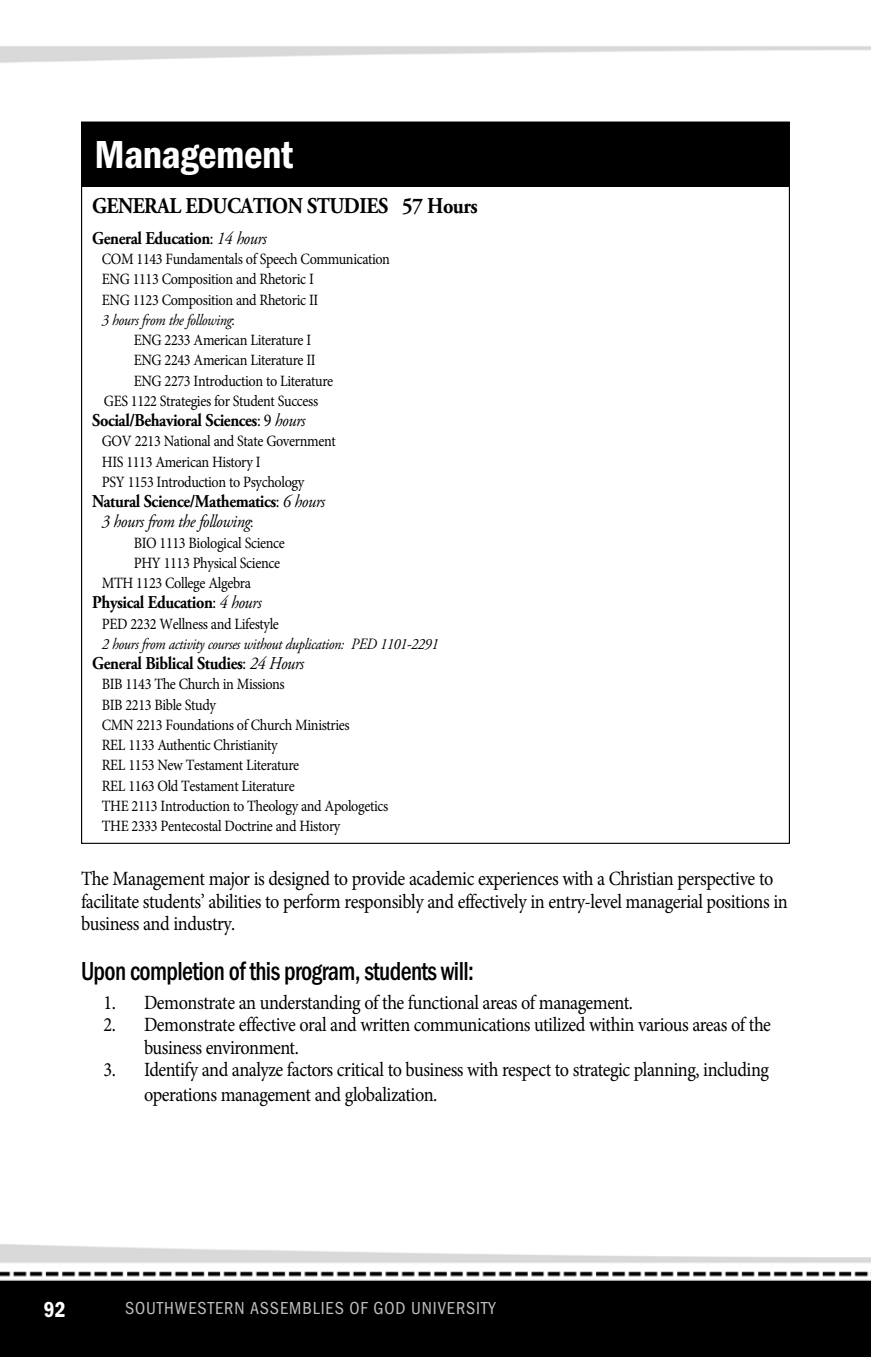
<style>
.page{position:relative;width:871px;height:1357px;background:#fff}
.page>*{position:absolute;margin:0;border:0;box-sizing:border-box;transform-origin:0 0}
.t1{font:40.5px "Franklin Gothic URW Con Dem";letter-spacing:-.015em;color:#fff}
.t2{font:500 27px "Franklin Gothic URW Con";letter-spacing:-.025em;color:#000;scale:.9 1}
.t3{font:700 22.5px "Adobe Garamond Pro";letter-spacing:-.025em;color:#000;scale:.9 1}
.t4{font:22.5px "Franklin Gothic URW Con Dem";color:#fff;scale:.95 1}
.t5{font:20.25px/22.5px "Minion Pro";letter-spacing:-.025em;color:#000;scale:.9 1}
.t6{font:700 18px "Adobe Garamond Pro";letter-spacing:-.025em;color:#000;scale:.9 1}
.t7{font:italic 18px/20.2px "Adobe Garamond Pro";letter-spacing:-.025em;color:#000;scale:.9 1}
.t8{font:18px "Franklin Gothic URW Con Boo";letter-spacing:.05em;color:#bcbec0}
.t9{font:15.75px/20.2px "Minion Pro";letter-spacing:-.025em;color:#000;scale:.9 1}
.t10{font:italic 15.75px "Adobe Garamond Pro";letter-spacing:-.025em;color:#000;scale:.9 1}
.s1{font-family:"Minion Pro";font-weight:400}
.s2{font-weight:400;font-style:italic}
.s3{font-family:"Minion Pro";font-style:normal}
.s4{font-weight:700;font-style:normal}
.s5{font-family:"Minion Pro";font-style:normal;font-size:15.75px}
</style>
<div class="page">
<img style="left:0;top:46px;width:871px;height:1311px">
<div style="left:81px;top:123px;width:708px;height:64px;background:#000"></div>
<h1 class="t1" style="left:94px;top:128px;width:200px">Management</h1>
<h3 class="t3" style="left:92px;top:193px;width:430px">GENERAL EDUCATION STUDIES 57 Hours</h3>
<p class="t6" style="left:92px;top:228px;width:195px">General Education<span class="s1">:</span> <span class="s2">14 hours</span></p>
<p class="t9" style="left:102px;top:249px;width:322px">COM 1143 Fundamentals of Speech Communication<br>ENG 1113 Composition and Rhetoric I<br>ENG 1123 Composition and Rhetoric II</p>
<p class="t10" style="left:102px;top:310px;width:149px">3 hours from the following<span class="s3">:</span></p>
<p class="t9" style="left:134px;top:330px;width:199px">ENG 2233 American Literature I</p>
<p class="t9" style="left:134px;top:350px;width:204px">ENG 2243 American Literature II</p>
<p class="t9" style="left:134px;top:370px;width:223px">ENG 2273 Introduction to Literature</p>
<p class="t9" style="left:104px;top:391px;width:240px">GES 1122 Strategies for Student Success</p>
<p class="t6" style="left:92px;top:410px;width:238px">Social/Behavioral Sciences<span class="s1">: 9</span> <span class="s2">hours</span></p>
<p class="t9" style="left:102px;top:431px;width:261px">GOV 2213 National and State Government<br>HIS 1113 American History I<br>PSY 1153 Introduction to Psychology</p>
<p class="t7" style="left:102px;top:492px;width:249px;text-indent:-10px"><span class="s4">Natural Science/Mathematics</span><span class="s3">:</span> 6 hours<br>3 hours from the following<span class="s5">:</span></p>
<p class="t9" style="left:134px;top:532px;width:169px">BIO 1113 Biological Science</p>
<p class="t9" style="left:134px;top:553px;width:164px">PHY 1113 Physical Science</p>
<p class="t9" style="left:102px;top:573px;width:167px">MTH 1123 College Algebra</p>
<p class="t6" style="left:92px;top:592px;width:190px">Physical Education<span class="s1">:</span> <span class="s2">4 hours</span></p>
<p class="t9" style="left:102px;top:613px;width:198px">PED 2232 Wellness and Lifestyle</p>
<p class="t10" style="left:102px;top:634px;width:375px">2 hours from activity courses without duplication: PED 1101-2291</p>
<p class="t6" style="left:92px;top:653px;width:237px">General Biblical Studies<span class="s1">:</span> <span class="s2">24 Hours</span></p>
<p class="t9" style="left:102px;top:674px;width:320px">BIB 1143 The Church in Missions<br>BIB 2213 Bible Study<br>CMN 2213 Foundations of Church Ministries<br>REL 1133 Authentic Christianity<br>REL 1153 New Testament Literature<br>REL 1163 Old Testament Literature<br>THE 2113 Introduction to Theology and Apologetics THE 2333 Pentecostal Doctrine and History</p>
<p class="t5" style="left:81px;top:867px;width:787px">The Management major is designed to provide academic experiences with a Christian perspective to facilitate students’ abilities to perform responsibly and effectively in entry-level managerial positions in business and industry.</p>
<h2 class="t2" style="left:81px;top:953px;width:438px">Upon completion of this program, students will:</h2>
<p class="t5" style="left:104px;top:991px;width:590px">1. Demonstrate an understanding of the functional areas of management.</p>
<p class="t5" style="left:144px;top:1013px;width:698px;text-indent:-40px">2. Demonstrate effective oral and written communications utilized within various areas of the business environment.</p>
<p class="t5" style="left:144px;top:1057px;width:696px;line-height:24.8px;text-indent:-40px">3. Identify and analyze factors critical to business with respect to strategic planning, including operations management and globalization.</p>
<h3 class="t4" style="left:44px;top:1295px;width:24px">92</h3>
<p class="t8" style="left:125px;top:1297px;width:372px">SOUTHWESTERN ASSEMBLIES OF GOD UNIVERSITY</p>
</div>
